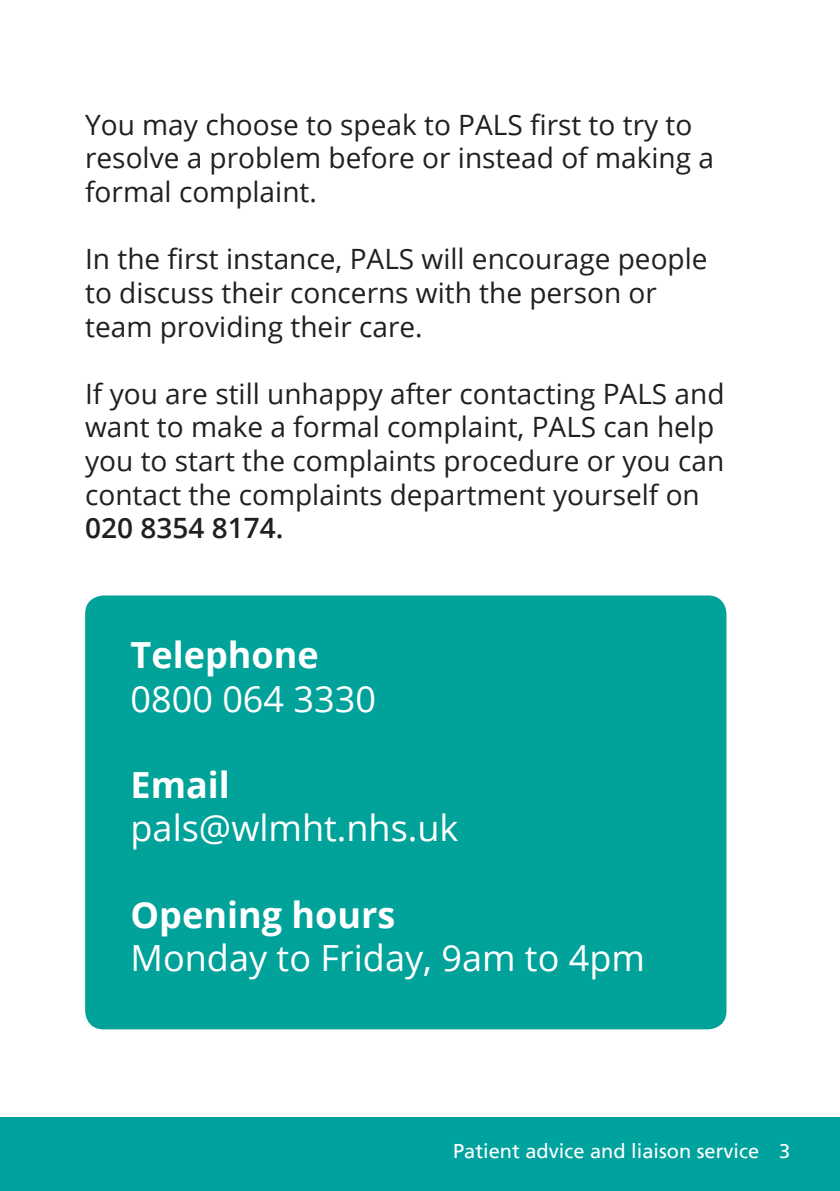
<style>
.page{position:relative;width:840px;height:1191px;background:#fff}
.page>*{position:absolute;margin:0;border:0;box-sizing:border-box;transform-origin:0 0}
.Body_14pt{font:36px "Open Sans";color:#fff}
.Body_14pt-2{font:700 36px "Open Sans";color:#fff}
.Body_14pt-3{font:28px/33.6px "Open Sans";color:#231f20}
.Footer_text{font:20px "Frutiger";color:#fff}
.s1{font-weight:600}
</style>
<div class="page">
<div style="left:0;top:1117px;width:839px;height:74px;background:#00a29e"></div>
<div style="left:85px;top:595px;width:641px;height:434px;background:#00a29a;border-radius:18px"></div>
<p class="Body_14pt-3" style="left:85px;top:107px;width:630px">You may choose to speak to PALS first to try to resolve a problem before or instead of making a formal complaint.</p>
<p class="Body_14pt-3" style="left:85px;top:242px;width:623px">In the first instance, PALS will encourage people to discuss their concerns with the person or team providing their care.</p>
<p class="Body_14pt-3" style="left:85px;top:376px;width:640px">If you are still unhappy after contacting PALS and want to make a formal complaint, PALS can help you to start the complaints procedure or you can contact the complaints department yourself on <span class="s1">020 8354 8174.</span></p>
<p class="Body_14pt-2" style="left:130px;top:630px;width:190px">Telephone</p>
<p class="Body_14pt" style="left:130px;top:674px;width:247px">0800 064 3330</p>
<p class="Body_14pt-2" style="left:130px;top:759px;width:101px">Email</p>
<p class="Body_14pt" style="left:130px;top:803px;width:329px">pals@wlmht.nhs.uk</p>
<p class="Body_14pt-2" style="left:130px;top:889px;width:266px">Opening hours</p>
<p class="Body_14pt" style="left:130px;top:933px;width:515px">Monday to Friday, 9am to 4pm</p>
<p class="Footer_text" style="left:453px;top:1139px;width:338px">Patient advice and liaison service 3</p>
</div>
